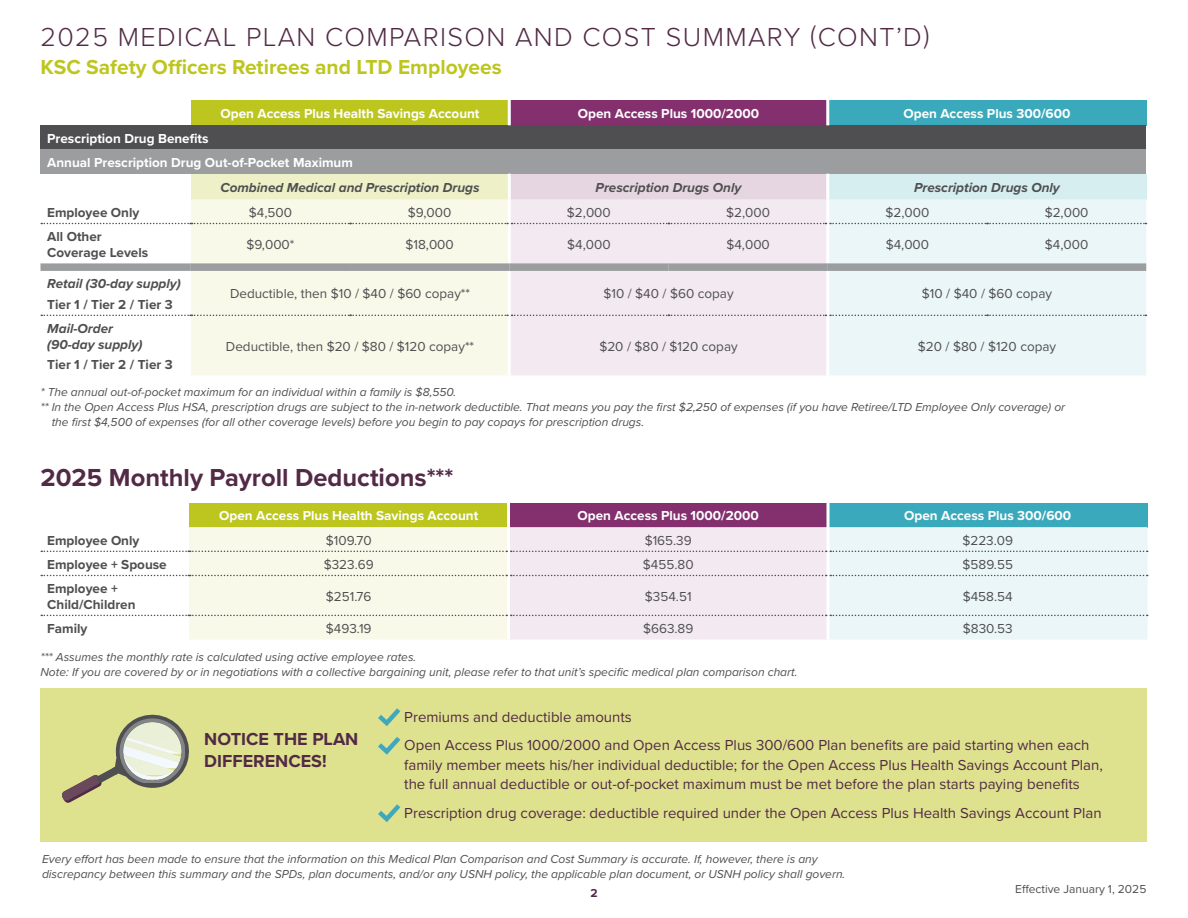
<style>
.page{position:relative;width:1188px;height:918px;background:#fff}
.page>*{position:absolute;margin:0;border:0;box-sizing:border-box;transform-origin:0 0}
.t1{font:300 27px "Proxima Nova";letter-spacing:.05em;color:#522a45}
.t2{font:700 25.5px "Proxima Nova";color:#522a45}
.t3{font:700 21px "Proxima Nova";color:#bdc61f}
.t4{font:700 18px/22.5px "Proxima Nova";color:#522a45}
.t5{font:15px/28.5px "Proxima Nova";color:#522a45}
.t6{font:13.5px "Proxima Nova";color:#4f4f51}
.t7{font:700 13.5px/24.2px "Proxima Nova";color:#fff}
.t8{font:700 13.5px/15.8px "Proxima Nova";color:#4f4f51}
.t9{font:italic 700 13.5px/15.8px "Proxima Nova";color:#4f4f51}
.t10{font:italic 12px/15px "Proxima Nova";color:#4f4f51}
.t11{font:12px "Proxima Nova";color:#4f4f51}
.t12{font:700 12px "Proxima Nova";color:#522a45}
</style>
<div class="page">
<div style="left:191px;top:100px;width:318px;height:25px;background:#bdc61f"></div>
<div style="left:509px;top:100px;width:319px;height:25px;background:#84306f"></div>
<div style="left:828px;top:100px;width:318px;height:25px;background:#3aa9bc"></div>
<div style="left:40px;top:125px;width:1106px;height:25px;background:#4f4f51"></div>
<div style="left:40px;top:150px;width:1106px;height:24px;background:#9b9d9f"></div>
<div style="left:191px;top:174px;width:318px;height:25px;background:#eef1c7"></div>
<div style="left:509px;top:174px;width:319px;height:25px;background:#e6d6e2"></div>
<div style="left:828px;top:174px;width:318px;height:25px;background:#d7eef1"></div>
<div style="left:191px;top:199px;width:317px;height:176px;background:#f8f9e9"></div>
<div style="left:511px;top:199px;width:315px;height:176px;background:#f3eaf1"></div>
<div style="left:829px;top:199px;width:317px;height:176px;background:#ebf6f8"></div>
<hr style="left:508px;top:100px;width:3px;height:25px;background:#fff">
<hr style="left:508px;top:174px;width:3px;height:25px;background:#fff">
<hr style="left:826px;top:100px;width:3px;height:25px;background:#fff">
<hr style="left:826px;top:174px;width:3px;height:25px;background:#fff">
<svg style="left:41px;top:223px;width:1105px;height:1px"></svg>
<svg style="left:41px;top:315px;width:1105px;height:1px"></svg>
<div style="left:40px;top:263px;width:151px;height:8px;background:#9b9d9f"></div>
<div style="left:191px;top:263px;width:159px;height:8px;background:#9b9d9f"></div>
<div style="left:350px;top:263px;width:159px;height:8px;background:#9b9d9f"></div>
<div style="left:509px;top:263px;width:160px;height:8px;background:#9b9d9f"></div>
<div style="left:669px;top:263px;width:159px;height:8px;background:#9b9d9f"></div>
<div style="left:828px;top:263px;width:159px;height:8px;background:#9b9d9f"></div>
<div style="left:987px;top:263px;width:159px;height:8px;background:#9b9d9f"></div>
<div style="left:189px;top:503px;width:319px;height:24px;background:#bdc61f"></div>
<div style="left:508px;top:503px;width:320px;height:24px;background:#84306f"></div>
<div style="left:828px;top:503px;width:320px;height:24px;background:#3aa9bc"></div>
<hr style="left:507px;top:503px;width:3px;height:24px;background:#fff">
<svg style="left:826px;top:503px;width:4px;height:24px"></svg>
<svg style="left:41px;top:527px;width:1107px;height:113px;background:#f1f2f0"></svg>
<div style="left:40px;top:688px;width:1108px;height:154px;background:#dee28f"></div>
<svg style="left:62px;top:714px;width:127px;height:89px"></svg>
<svg style="left:378px;top:708px;width:23px;height:47px"></svg>
<svg style="left:378px;top:804px;width:23px;height:18px"></svg>
<h1 class="t1" style="left:40px;top:17px;width:890px">2025 MEDICAL PLAN COMPARISON AND COST SUMMARY (CONT’D)</h1>
<h3 class="t3" style="left:40px;top:51px;width:463px">KSC Safety Officers Retirees and LTD Employees</h3>
<p class="t7" style="left:221px;top:101px;width:260px">Open Access Plus Health Savings Account</p>
<p class="t7" style="left:578px;top:101px;width:183px">Open Access Plus 1000/2000</p>
<p class="t7" style="left:903px;top:101px;width:169px">Open Access Plus 300/600</p>
<p class="t7" style="left:47px;top:126px;width:307px">Prescription Drug Benefits<br>Annual Prescription Drug Out-of-Pocket Maximum</p>
<p class="t9" style="left:220px;top:179px;width:261px">Combined Medical and Prescription Drugs</p>
<p class="t9" style="left:596px;top:179px;width:147px">Prescription Drugs Only</p>
<p class="t9" style="left:914px;top:179px;width:147px">Prescription Drugs Only</p>
<p class="t8" style="left:47px;top:204px;width:94px">Employee Only</p>
<p class="t6" style="left:249px;top:202px;width:45px">$4,500</p>
<p class="t6" style="left:408px;top:202px;width:45px">$9,000</p>
<p class="t6" style="left:567px;top:202px;width:45px">$2,000</p>
<p class="t6" style="left:726px;top:202px;width:45px">$2,000</p>
<p class="t6" style="left:885px;top:202px;width:45px">$2,000</p>
<p class="t6" style="left:1045px;top:202px;width:45px">$2,000</p>
<p class="t8" style="left:47px;top:228px;width:103px">All Other<br>Coverage Levels</p>
<p class="t6" style="left:246px;top:234px;width:50px">$9,000*</p>
<p class="t6" style="left:406px;top:234px;width:50px">$18,000</p>
<p class="t6" style="left:567px;top:234px;width:45px">$4,000</p>
<p class="t6" style="left:726px;top:234px;width:45px">$4,000</p>
<p class="t6" style="left:886px;top:234px;width:45px">$4,000</p>
<p class="t6" style="left:1045px;top:234px;width:45px">$4,000</p>
<p class="t9" style="left:47px;top:276px;width:135px">Retail (30-day supply)</p>
<p class="t8" style="left:47px;top:296px;width:127px">Tier 1 / Tier 2 / Tier 3</p>
<p class="t6" style="left:230px;top:284px;width:242px">Deductible, then $10 / $40 / $60 copay**</p>
<p class="t6" style="left:603px;top:284px;width:132px">$10 / $40 / $60 copay</p>
<p class="t6" style="left:922px;top:284px;width:132px">$10 / $40 / $60 copay</p>
<p class="t9" style="left:47px;top:320px;width:97px">Mail-Order (90-day supply)</p>
<p class="t8" style="left:47px;top:356px;width:127px">Tier 1 / Tier 2 / Tier 3</p>
<p class="t6" style="left:226px;top:336px;width:250px">Deductible, then $20 / $80 / $120 copay**</p>
<p class="t6" style="left:599px;top:336px;width:140px">$20 / $80 / $120 copay</p>
<p class="t6" style="left:918px;top:336px;width:140px">$20 / $80 / $120 copay</p>
<p class="t10" style="left:40px;top:384px;width:417px">* The annual out-of-pocket maximum for an individual within a family is $8,550.</p>
<p class="t10" style="left:40px;top:399px;width:1026px">** In the Open Access Plus HSA, prescription drugs are subject to the in-network deductible. That means you pay the first $2,250 of expenses (if you have Retiree/LTD Employee Only coverage) or</p>
<p class="t10" style="left:52px;top:414px;width:594px">the first $4,500 of expenses (for all other coverage levels) before you begin to pay copays for prescription drugs.</p>
<h2 class="t2" style="left:40px;top:459px;width:415px">2025 Monthly Payroll Deductions***</h2>
<p class="t7" style="left:219px;top:504px;width:260px">Open Access Plus Health Savings Account</p>
<p class="t7" style="left:578px;top:504px;width:183px">Open Access Plus 1000/2000</p>
<p class="t7" style="left:904px;top:504px;width:169px">Open Access Plus 300/600</p>
<p class="t8" style="left:47px;top:532px;width:94px">Employee Only</p>
<p class="t6" style="left:326px;top:530px;width:47px">$109.70</p>
<p class="t6" style="left:645px;top:530px;width:49px">$165.39</p>
<p class="t6" style="left:962px;top:530px;width:52px">$223.09</p>
<p class="t8" style="left:47px;top:556px;width:121px">Employee + Spouse</p>
<p class="t6" style="left:324px;top:554px;width:52px">$323.69</p>
<p class="t6" style="left:643px;top:554px;width:52px">$455.80</p>
<p class="t6" style="left:963px;top:554px;width:52px">$589.55</p>
<p class="t8" style="left:47px;top:580px;width:90px">Employee +<br>Child/Children</p>
<p class="t6" style="left:326px;top:586px;width:47px">$251.76</p>
<p class="t6" style="left:645px;top:586px;width:48px">$354.51</p>
<p class="t6" style="left:963px;top:586px;width:51px">$458.54</p>
<p class="t8" style="left:47px;top:620px;width:42px">Family</p>
<p class="t6" style="left:326px;top:618px;width:47px">$493.19</p>
<p class="t6" style="left:643px;top:618px;width:52px">$663.89</p>
<p class="t6" style="left:963px;top:618px;width:51px">$830.53</p>
<p class="t10" style="left:40px;top:649px;width:758px">*** Assumes the monthly rate is calculated using active employee rates.<br>Note: If you are covered by or in negotiations with a collective bargaining unit, please refer to that unit’s specific medical plan comparison chart.</p>
<h3 class="t4" style="left:204px;top:727px;width:156px">NOTICE THE PLAN<br>DIFFERENCES!</h3>
<p class="t5" style="left:404px;top:702px;width:687px">Premiums and deductible amounts<br>Open Access Plus 1000/2000 and Open Access Plus 300/600 Plan benefits are paid starting when each</p>
<p class="t5" style="left:404px;top:754px;width:700px;line-height:19.5px">family member meets his/her individual deductible; for the Open Access Plus Health Savings Account Plan, the full annual deductible or out-of-pocket maximum must be met before the plan starts paying benefits</p>
<p class="t5" style="left:404px;top:798px;width:699px">Prescription drug coverage: deductible required under the Open Access Plus Health Savings Account Plan</p>
<p class="t10" style="left:42px;top:851px;width:805px">Every effort has been made to ensure that the information on this Medical Plan Comparison and Cost Summary is accurate. If, however, there is any discrepancy between this summary and the SPDs, plan documents, and/or any USNH policy, the applicable plan document, or USNH policy shall govern.</p>
<p class="t12" style="left:590px;top:884px;width:9px">2</p>
<p class="t11" style="left:1015px;top:880px;width:133px">Effective January 1, 2025</p>
</div>
